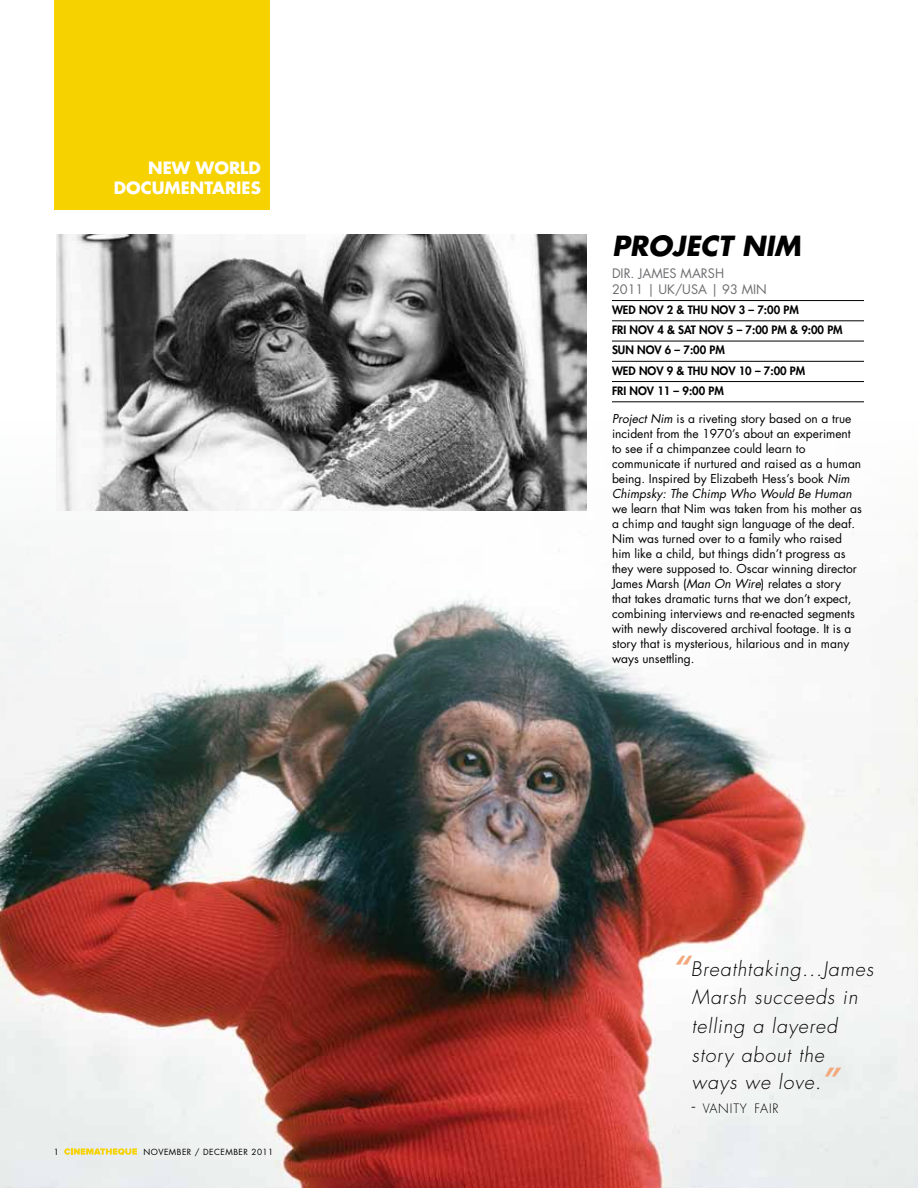
<style>
.page{position:relative;width:918px;height:1188px;background:#fff}
.page>*{position:absolute;margin:0;border:0;box-sizing:border-box;transform-origin:0 0}
.t1{font:italic 700 27px "Futura Std";color:#000}
.t2{font:300 19.5px/28.2px "Futura Std";letter-spacing:.05em;color:#000}
.t3{font:700 16.5px/19.8px "Futura Std";color:#fff;text-align:right}
.t4{font:12.75px/15.3px "Futura Std";color:#6d6e71}
.t5{font:300 12.6px "Futura Std";letter-spacing:.07em;color:#000}
.t6{font:12px/15px "Futura Std";color:#000}
.t7{font:800 11.25px/20.2px "Futura Std";color:#000}
.t8{font:8.25px "Futura Std";letter-spacing:.06em;color:#000}
.s1{font-style:italic}
.s2{font-weight:700;font-size:27px;color:#f2a87d}
.s3{font-size:18px}
</style>
<div class="page">
<img style="left:0;top:330px;width:918px;height:858px">
<div style="left:54px;top:0;width:216px;height:210px;background:#f6d200"></div>
<hr style="left:612px;top:300px;width:252px;height:1px;background:#000">
<hr style="left:612px;top:321px;width:252px;height:1px;background:#000">
<hr style="left:612px;top:341px;width:252px;height:1px;background:#000">
<hr style="left:612px;top:361px;width:252px;height:1px;background:#000">
<hr style="left:612px;top:381px;width:252px;height:1px;background:#000">
<hr style="left:612px;top:402px;width:252px;height:1px;background:#000">
<img style="left:57px;top:234px;width:530px;height:277px">
<svg style="left:64px;top:1148px;width:73px;height:7px"></svg>
<h3 class="t3" style="left:114px;top:159px;width:149px">NEW WORLD<br>DOCUMENTARIES</h3>
<p class="t8" style="left:54px;top:1148px;width:7px">1</p>
<p class="t8" style="left:143px;top:1148px;width:131px">NOVEMBER / DECEMBER 2011</p>
<h1 class="t1" style="left:612px;top:234px;width:190px">PROJECT NIM</h1>
<p class="t4" style="left:612px;top:267px;width:156px">DIR. JAMES MARSH<br>2011 | UK/USA | 93 MIN</p>
<p class="t7" style="left:612px;top:300px;width:232px">WED NOV 2 &amp; THU NOV 3 – 7:00 PM<br>FRI NOV 4 &amp; SAT NOV 5 – 7:00 PM &amp; 9:00 PM<br>SUN NOV 6 – 7:00 PM<br>WED NOV 9 &amp; THU NOV 10 – 7:00 PM<br>FRI NOV 11 – 9:00 PM</p>
<p class="t6" style="left:612px;top:412px;width:251px"><span class="s1">Project Nim</span> is a riveting story based on a true incident from the 1970’s about an experiment to see if a chimpanzee could learn to communicate if nurtured and raised as a human being. Inspired by Elizabeth Hess’s book <span class="s1">Nim Chimpsky: The Chimp Who Would Be Human</span></p>
<p class="t6" style="left:612px;top:502px;width:251px">we learn that Nim was taken from his mother as a chimp and taught sign language of the deaf.<br>Nim was turned over to a family who raised him like a child, but things didn’t progress as they were supposed to. Oscar winning director James Marsh (<span class="s1">Man On Wire</span>) relates a story that takes dramatic turns that we don’t expect, combining interviews and re-enacted segments with newly discovered archival footage. It is a story that is mysterious, hilarious and in many ways unsettling.</p>
<h2 class="t2" style="left:692px;top:956px;width:186px;text-indent:-18px"><span class="s2">“</span>Breathtaking...James<br>Marsh succeeds in telling a layered story about the ways we love.<span class="s2">”</span></h2>
<p class="t5" style="left:692px;top:1103px;width:88px"><span class="s3">-</span> VANITY FAIR</p>
</div>
